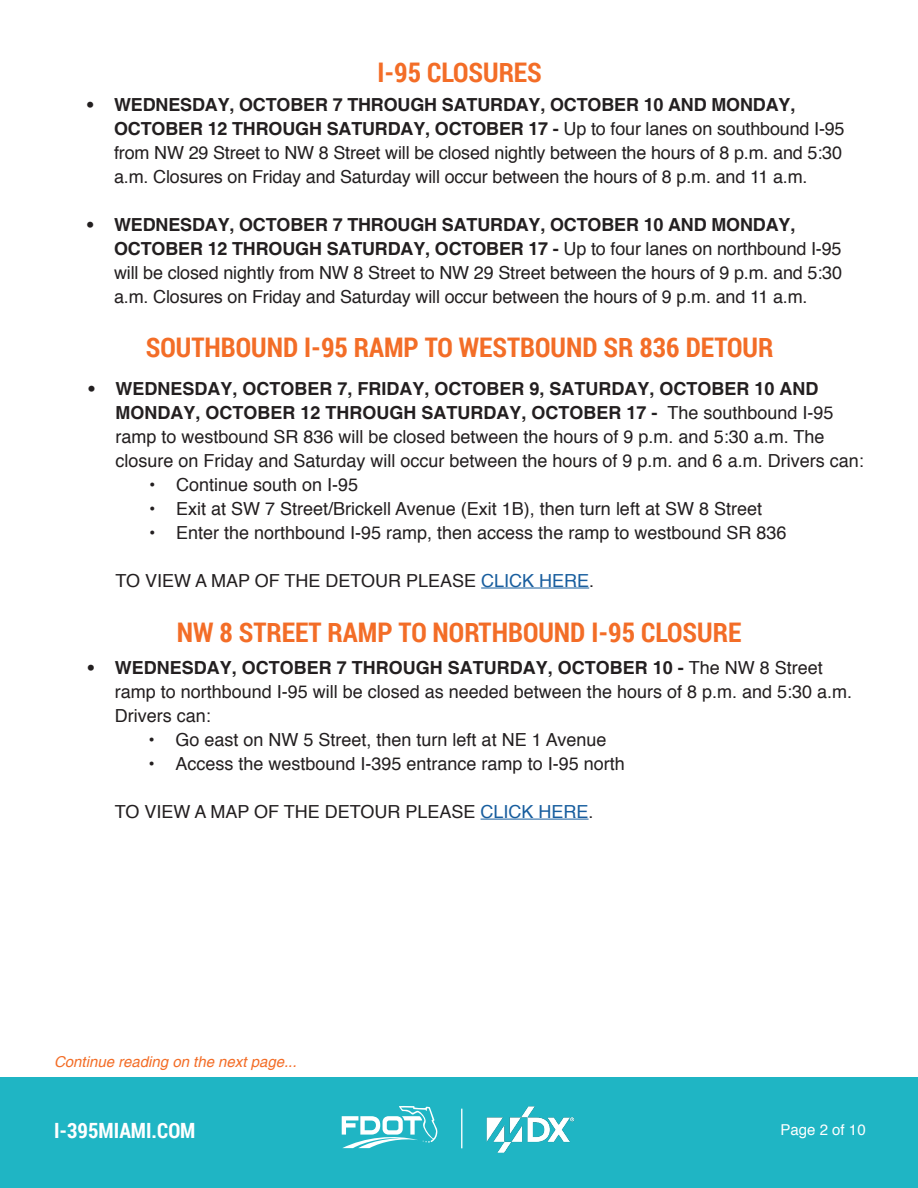
<style>
.page{position:relative;width:918px;height:1188px;background:#fff}
.page>*{position:absolute;margin:0;border:0;box-sizing:border-box;transform-origin:0 0}
.t1{font:700 27px "Roboto Condensed";color:#f36d27}
.t2{font:700 21px "Roboto Condensed";color:#fff}
.t3{font:18px/24px "Helvetica";color:#231f20}
.t4{font:italic 15px "Helvetica";color:#f36d27}
.t5{font:15px "Helvetica";color:#fff}
.s1{font-weight:700}
.s2{color:#175d9e}
</style>
<div class="page">
<div style="left:0;top:1077px;width:918px;height:111px;background:#1fb5c4"></div>
<hr style="left:461px;top:1109px;width:1px;height:39px;background:#fff">
<svg style="left:342px;top:1106px;width:95px;height:42px"></svg>
<img style="left:486px;top:1106px;width:89px;height:47px">
<hr style="left:481px;top:588px;width:108px;height:1px;background:#175d9e">
<hr style="left:481px;top:819px;width:108px;height:1px;background:#175d9e">
<p class="t1" style="left:377px;top:54px;width:166px">I-95 CLOSURES</p>
<p class="t3" style="left:114px;top:93px;width:732px;text-indent:-27px"><span class="s1">• WEDNESDAY, OCTOBER 7 THROUGH SATURDAY, OCTOBER 10 AND MONDAY, OCTOBER 12 THROUGH SATURDAY, OCTOBER 17 -</span> Up to four lanes on southbound I-95 from NW 29 Street to NW 8 Street will be closed nightly between the hours of 8 p.m. and 5:30 a.m. Closures on Friday and Saturday will occur between the hours of 8 p.m. and 11 a.m.</p>
<p class="t3" style="left:114px;top:213px;width:729px;text-indent:-27px"><span class="s1">• WEDNESDAY, OCTOBER 7 THROUGH SATURDAY, OCTOBER 10 AND MONDAY, OCTOBER 12 THROUGH SATURDAY, OCTOBER 17 -</span> Up to four lanes on northbound I-95 will be closed nightly from NW 8 Street to NW 29 Street between the hours of 9 p.m. and 5:30 a.m. Closures on Friday and Saturday will occur between the hours of 9 p.m. and 11 a.m.</p>
<p class="t1" style="left:146px;top:329px;width:629px">SOUTHBOUND I-95 RAMP TO WESTBOUND SR 836 DETOUR</p>
<p class="t3" style="left:115px;top:377px;width:750px;text-indent:-27px"><span class="s1">• WEDNESDAY, OCTOBER 7, FRIDAY, OCTOBER 9, SATURDAY, OCTOBER 10 AND MONDAY, OCTOBER 12 THROUGH SATURDAY, OCTOBER 17 -</span> The southbound I-95 ramp to westbound SR 836 will be closed between the hours of 9 p.m. and 5:30 a.m. The closure on Friday and Saturday will occur between the hours of 9 p.m. and 6 a.m. Drivers can:</p>
<p class="t3" style="left:149px;top:473px;width:211px">• Continue south on I-95</p>
<p class="t3" style="left:149px;top:497px;width:614px">• Exit at SW 7 Street/Brickell Avenue (Exit 1B), then turn left at SW 8 Street</p>
<p class="t3" style="left:149px;top:521px;width:639px">• Enter the northbound I-95 ramp, then access the ramp to westbound SR 836</p>
<p class="t3" style="left:115px;top:569px;width:480px">TO VIEW A MAP OF THE DETOUR PLEASE <span class="s2">CLICK HERE</span>.</p>
<p class="t1" style="left:177px;top:613px;width:566px">NW 8 STREET RAMP TO NORTHBOUND I-95 CLOSURE</p>
<p class="t3" style="left:115px;top:656px;width:739px;text-indent:-27px"><span class="s1">• WEDNESDAY, OCTOBER 7 THROUGH SATURDAY, OCTOBER 10 -</span> The NW 8 Street ramp to northbound I-95 will be closed as needed between the hours of 8 p.m. and 5:30 a.m.<br>Drivers can:</p>
<p class="t3" style="left:148px;top:728px;width:459px">• Go east on NW 5 Street, then turn left at NE 1 Avenue</p>
<p class="t3" style="left:148px;top:752px;width:478px">• Access the westbound I-395 entrance ramp to I-95 north</p>
<p class="t3" style="left:115px;top:800px;width:480px">TO VIEW A MAP OF THE DETOUR PLEASE <span class="s2">CLICK HERE</span>.</p>
<p class="t4" style="left:54px;top:1053px;width:244px">Continue reading on the next page...</p>
<p class="t2" style="left:54px;top:1116px;width:143px">I-395MIAMI.COM</p>
<p class="t5" style="left:781px;top:1118px;width:87px">Page 2 of 10</p>
</div>
